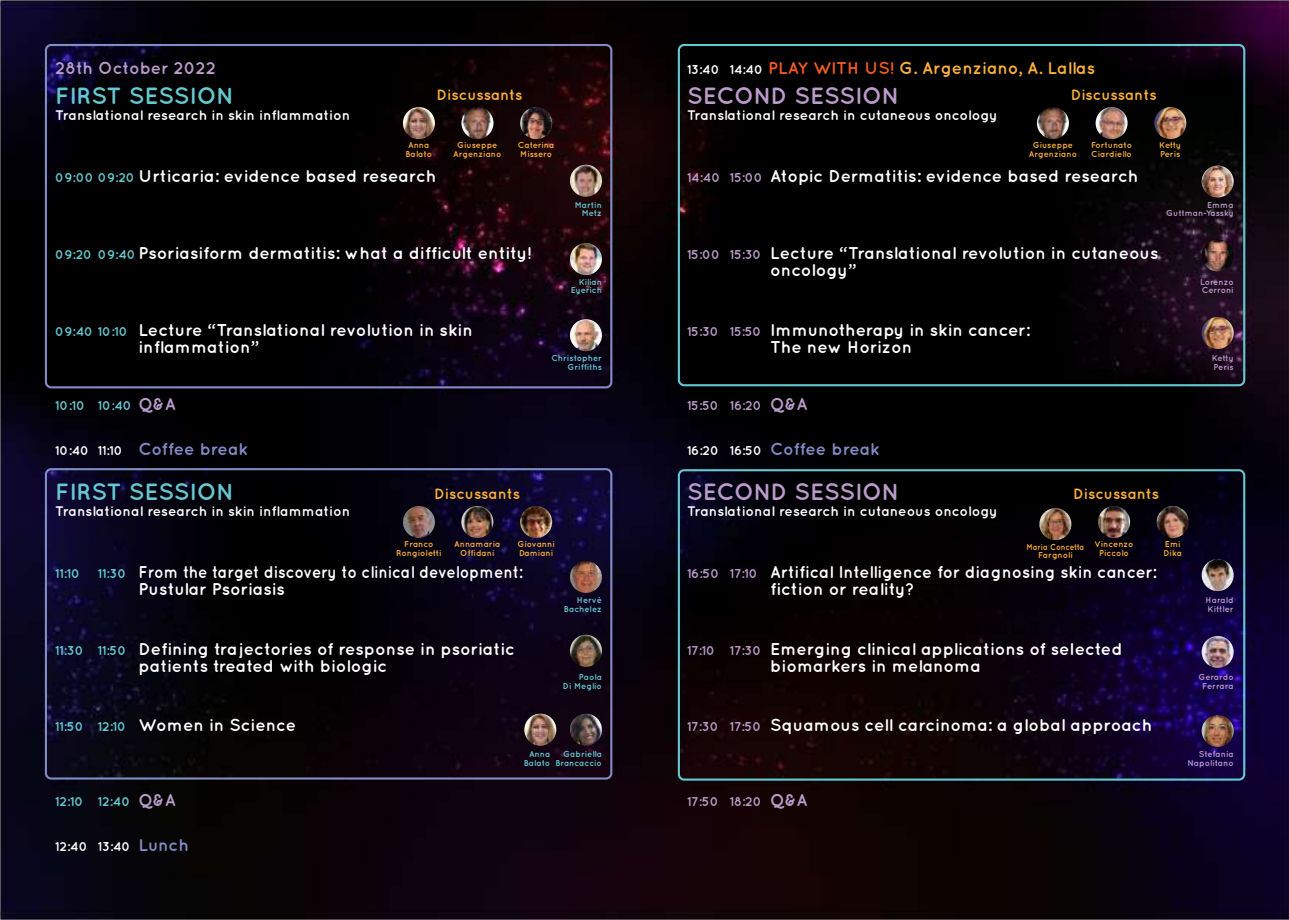
<style>
.page{position:relative;width:1289px;height:920px;background:#fff}
.page>*{position:absolute;margin:0;border:0;box-sizing:border-box;transform-origin:0 0}
.t1{font:700 23.4px "Quicksand";color:#ba9bc9}
.t2{font:700 23.4px "Quicksand";color:#65c8d0}
.t3{font:700 17.1px/17.1px "Quicksand";color:#fff}
.t4{font:700 17.1px/17.1px "Quicksand";color:#fff;scale:.96 1}
.t5{font:700 17.1px/17.1px "Quicksand";color:#fff;scale:.9 1}
.t6{font:700 17.1px "Quicksand";color:#fbb03b}
.t7{font:700 17.1px "Quicksand";color:#838bc5}
.t8{font:700 17.1px "Quicksand";color:#ba9bc9}
.t9{font:700 15px "Quicksand";color:#fbb03b}
.t10{font:700 13.8px "Quicksand";color:#fff}
.t11{font:700 12.75px "Quicksand";color:#65c8d0}
.t12{font:700 12.75px "Quicksand";color:#ba9bc9}
.t13{font:700 12.75px "Quicksand";color:#fff}
.t14{font:700 8.55px/8.6px "Quicksand";color:#fbb03b;text-align:center}
.t15{font:700 8.55px/8.6px "Quicksand";color:#65c8d0;text-align:right}
.t16{font:700 8.55px/8.6px "Quicksand";color:#ba9bc9}
.t17{font:700 8.55px/8.6px "Quicksand";color:#fbb03b;text-align:center;scale:.9 1}
.t18{font:700 8.55px/8.6px "Quicksand";letter-spacing:-.02em;color:#ba9bc9;text-align:center}
.s1{font-size:12.75px;color:#fff}
.s2{color:#f15a24}
.s3{font-size:12.75px;color:#65c8d0}
.s4{font-size:12.75px;color:#ba9bc9}
.s5{font-size:17.1px;color:#ba9bc9}
.s6{font-size:17.1px}
.s7{font-size:17.1px;color:#838bc5}
</style>
<div class="page">
<img style="left:0;top:0;width:1288px;height:920px">
<div style="left:677px;top:469px;width:568px;height:312px;border:2px solid #65c8d0;border-radius:5px"></div>
<div style="left:677px;top:44px;width:568px;height:342px;border:2px solid #65c8d0;border-radius:5px"></div>
<div style="left:45px;top:468px;width:567px;height:312px;border:2px solid #838bc5;border-radius:5px"></div>
<div style="left:45px;top:44px;width:567px;height:344px;border:2px solid #838bc5;border-radius:5px"></div>
<img style="left:570px;top:319px;width:32px;height:32px;border-radius:16px">
<img style="left:570px;top:243px;width:32px;height:32px;border-radius:16px">
<img style="left:570px;top:165px;width:32px;height:32px;border-radius:16px">
<img style="left:570px;top:561px;width:32px;height:32px;border-radius:16px">
<img style="left:570px;top:635px;width:32px;height:32px;border-radius:16px">
<img style="left:570px;top:714px;width:32px;height:32px;border-radius:16px">
<img style="left:524px;top:714px;width:32px;height:32px;border-radius:16px">
<div style="left:1201px;top:239px;width:32px;height:32px;background:#090909;border-radius:50%"></div>
<img style="left:1201px;top:239px;width:31px;height:32px">
<img style="left:1201px;top:317px;width:32px;height:32px;border-radius:16px">
<img style="left:1201px;top:559px;width:32px;height:32px;border-radius:16px">
<img style="left:1201px;top:166px;width:32px;height:32px;border-radius:16px">
<img style="left:1201px;top:715px;width:32px;height:32px;border-radius:16px">
<img style="left:1201px;top:636px;width:32px;height:32px;border-radius:16px">
<img style="left:520px;top:107px;width:32px;height:32px;border-radius:16px">
<img style="left:461px;top:107px;width:32px;height:32px;border-radius:16px">
<img style="left:403px;top:107px;width:32px;height:32px;border-radius:16px">
<img style="left:461px;top:506px;width:32px;height:32px;border-radius:16px">
<img style="left:520px;top:506px;width:32px;height:32px;border-radius:16px">
<img style="left:403px;top:506px;width:32px;height:32px;border-radius:16px">
<img style="left:1036px;top:107px;width:32px;height:32px;border-radius:16px">
<img style="left:1154px;top:107px;width:32px;height:32px;border-radius:16px">
<img style="left:1095px;top:107px;width:32px;height:32px;border-radius:16px">
<img style="left:1039px;top:508px;width:32px;height:32px;border-radius:16px">
<img style="left:1156px;top:506px;width:32px;height:32px;border-radius:16px">
<img style="left:1098px;top:506px;width:32px;height:32px;border-radius:16px">
<p class="t8" style="left:55px;top:58px;width:162px">28th October 2022</p>
<h1 class="t2" style="left:55px;top:82px;width:180px">FIRST SESSION</h1>
<p class="t10" style="left:55px;top:107px;width:296px">Translational research in skin inflammation</p>
<p class="t9" style="left:436px;top:86px;width:88px">Discussants</p>
<p class="t6" style="left:687px;top:58px;width:410px"><span class="s1">13:40 14:40</span> <span class="s2">PLAY WITH US!</span> G. Argenziano, A. Lallas</p>
<h1 class="t1" style="left:687px;top:82px;width:214px">SECOND SESSION</h1>
<p class="t10" style="left:687px;top:107px;width:312px">Translational research in cutaneous oncology</p>
<p class="t9" style="left:1070px;top:86px;width:88px">Discussants</p>
<p class="t14" style="left:405px;top:141px;width:28px">Anna<br>Balato</p>
<p class="t14" style="left:453px;top:141px;width:50px">Giuseppe<br>Argenziano</p>
<p class="t14" style="left:518px;top:141px;width:38px;text-align:left">Caterina<br>Missero</p>
<p class="t14" style="left:1028px;top:141px;width:50px">Giuseppe<br>Argenziano</p>
<p class="t14" style="left:1159px;top:141px;width:24px;text-align:left">Ketty<br>Peris</p>
<p class="t14" style="left:1091px;top:141px;width:43px;text-align:left">Fortunato<br>Ciardiello</p>
<p class="t3" style="left:55px;top:167px;width:382px"><span class="s3">09:00 09:20</span> Urticaria: evidence based research</p>
<p class="t3" style="left:687px;top:167px;width:452px"><span class="s4">14:40 15:00</span> Atopic Dermatitis: evidence based research</p>
<p class="t15" style="left:574px;top:200px;width:29px">Martin<br>Metz</p>
<p class="t16" style="left:1166px;top:200px;width:69px;text-align:right">Emma<br>Guttman-Yassky</p>
<p class="t3" style="left:55px;top:244px;width:477px"><span class="s3">09:20 09:40</span> Psoriasiform dermatitis: what a difficult entity!</p>
<p class="t15" style="left:571px;top:277px;width:32px">Kilian<br>Eyerich</p>
<p class="t3" style="left:770px;top:244px;width:389px;text-indent:-83px"><span class="s4">15:00 15:30</span> Lecture “Translational revolution in cutaneous oncology”</p>
<p class="t16" style="left:1200px;top:277px;width:35px">Lorenzo<br>Cerroni</p>
<p class="t3" style="left:138px;top:321px;width:336px;text-indent:-83px"><span class="s3">09:40 10:10</span> Lecture “Translational revolution in skin inflammation”</p>
<p class="t3" style="left:770px;top:321px;width:261px;text-indent:-83px"><span class="s4">15:30 15:50</span> Immunotherapy in skin cancer:<br>The new Horizon</p>
<p class="t15" style="left:551px;top:354px;width:52px">Christopher<br>Griffiths</p>
<p class="t16" style="left:1211px;top:354px;width:24px">Ketty<br>Peris</p>
<p class="t11" style="left:55px;top:398px;width:122px">10:10 10:40 <span class="s5">Q&amp;A</span></p>
<p class="t7" style="left:55px;top:439px;width:194px"><span class="s1">10:40 11:10</span> Coffee break</p>
<h1 class="t2" style="left:55px;top:478px;width:180px">FIRST SESSION</h1>
<p class="t10" style="left:55px;top:503px;width:296px">Translational research in skin inflammation</p>
<p class="t9" style="left:434px;top:485px;width:88px">Discussants</p>
<p class="t12" style="left:687px;top:398px;width:122px">15:50 16:20 <span class="s6">Q&amp;A</span></p>
<p class="t7" style="left:687px;top:439px;width:194px"><span class="s1">16:20 16:50</span> Coffee break</p>
<h1 class="t1" style="left:687px;top:478px;width:214px">SECOND SESSION</h1>
<p class="t10" style="left:687px;top:503px;width:312px">Translational research in cutaneous oncology</p>
<p class="t9" style="left:1073px;top:485px;width:88px">Discussants</p>
<p class="t14" style="left:396px;top:540px;width:47px">Franco<br>Rongioletti</p>
<p class="t14" style="left:454px;top:540px;width:48px">Annamaria<br>Offidani</p>
<p class="t14" style="left:517px;top:540px;width:39px;text-align:left">Giovanni<br>Damiani</p>
<p class="t17" style="left:1026px;top:542px;width:66px">Maria Concetta<br>Fargnoli</p>
<p class="t14" style="left:1163px;top:540px;width:20px;text-align:left">Emi<br>Dika</p>
<p class="t14" style="left:1094px;top:540px;width:40px">Vincenzo<br>Piccolo</p>
<p class="t11" style="left:55px;top:566px;width:27px">11:10</p>
<p class="t5" style="left:138px;top:563px;width:428px;text-indent:-41px"><span class="s3">11:30</span> From the target discovery to clinical development:<br>Pustular Psoriasis</p>
<p class="t15" style="left:564px;top:596px;width:39px">Hervè<br>Bachelez</p>
<p class="t4" style="left:770px;top:563px;width:404px;text-indent:-83px"><span class="s4">16:50 17:10</span> Artifical Intelligence for diagnosing skin cancer: fiction or reality?</p>
<p class="t16" style="left:1205px;top:596px;width:30px">Harald<br>Kittler</p>
<p class="t3" style="left:138px;top:640px;width:378px;text-indent:-83px"><span class="s3">11:30 11:50</span> Defining trajectories of response in psoriatic patients treated with biologic</p>
<p class="t15" style="left:563px;top:673px;width:40px">Paola<br>Di Meglio</p>
<p class="t3" style="left:770px;top:640px;width:354px;text-indent:-83px"><span class="s4">17:10 17:30</span> Emerging clinical applications of selected biomarkers in melanoma</p>
<p class="t18" style="left:1198px;top:673px;width:37px">Gerardo<br>Ferrara</p>
<p class="t3" style="left:55px;top:716px;width:242px"><span class="s3">11:50 12:10</span> Women in Science</p>
<p class="t3" style="left:687px;top:716px;width:466px"><span class="s4">17:30 17:50</span> Squamous cell carcinoma: a global approach</p>
<p class="t15" style="left:524px;top:749px;width:80px">Gabriella<br>Balato Brancaccio</p>
<p class="t15" style="left:529px;top:749px;width:23px">Anna</p>
<p class="t16" style="left:1187px;top:749px;width:48px;text-align:right">Stefania<br>Napolitano</p>
<p class="t11" style="left:55px;top:794px;width:122px">12:10 12:40 <span class="s5">Q&amp;A</span></p>
<p class="t13" style="left:55px;top:839px;width:135px">12:40 13:40 <span class="s7">Lunch</span></p>
<p class="t12" style="left:687px;top:794px;width:122px">17:50 18:20 <span class="s6">Q&amp;A</span></p>
</div>
